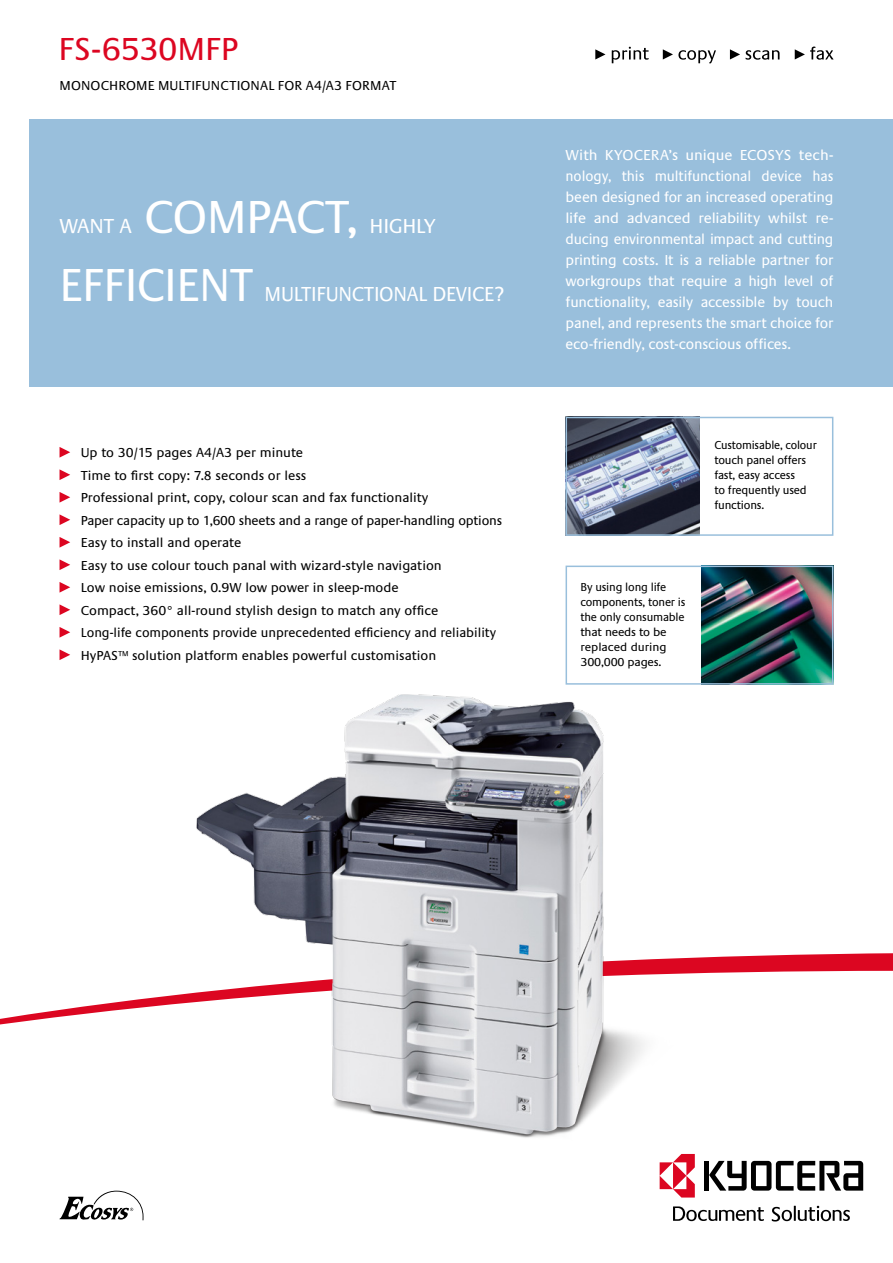
<style>
.page{position:relative;width:893px;height:1263px;background:#fff}
.page>*{position:absolute;margin:0;border:0;box-sizing:border-box;transform-origin:0 0}
.t1{font:48px "Praxis EF";letter-spacing:-.015em;color:#fff;scale:.94 1}
.t2{font:48px "Praxis EF";letter-spacing:-.015em;color:#fff}
.t3{font:33px "Praxis EF";letter-spacing:-.015em;color:#dc0621}
.t4{font:21px "Praxis EF";letter-spacing:-.015em;color:#fff;scale:.94 1}
.t5{font:21px "Praxis EF";letter-spacing:-.015em;color:#fff}
.t6{font:15px/21px "Praxis EF";letter-spacing:-.015em;color:#fff;text-align:justify}
.t7{font:13.5px "Praxis EF";color:#000}
.t8{font:12px/15px "Praxis EF";letter-spacing:-.015em;color:#000;scale:.95 1}
.t9{font:12px/15px "Praxis EF";letter-spacing:-.015em;color:#000;scale:.93 1}
</style>
<div class="page">
<img style="left:702px;top:569px;width:128px;height:113px">
<img style="left:569px;top:420px;width:130px;height:113px">
<div style="left:566px;top:566px;width:267px;height:119px;border:2px solid #99bfdc"></div>
<div style="left:30px;top:119px;width:863px;height:268px;background:#99bfdc"></div>
<svg style="left:678px;top:953px;width:215px;height:18px;background:#e0253d"></svg>
<svg style="left:0;top:971px;width:864px;height:200px"></svg>
<div style="left:566px;top:417px;width:267px;height:119px;border:2px solid #99bfdc"></div>
<img style="left:195px;top:694px;width:483px;height:477px">
<svg style="left:795px;top:47px;width:38px;height:13px"></svg>
<svg style="left:746px;top:50px;width:33px;height:10px"></svg>
<svg style="left:595px;top:49px;width:10px;height:11px"></svg>
<svg style="left:663px;top:49px;width:53px;height:14px"></svg>
<svg style="left:612px;top:47px;width:37px;height:16px"></svg>
<svg style="left:730px;top:49px;width:10px;height:11px"></svg>
<svg style="left:60px;top:447px;width:10px;height:11px"></svg>
<svg style="left:60px;top:469px;width:10px;height:11px"></svg>
<svg style="left:60px;top:492px;width:10px;height:11px"></svg>
<svg style="left:60px;top:514px;width:10px;height:11px"></svg>
<svg style="left:60px;top:537px;width:10px;height:11px"></svg>
<svg style="left:60px;top:559px;width:10px;height:11px"></svg>
<svg style="left:60px;top:582px;width:10px;height:11px"></svg>
<svg style="left:60px;top:604px;width:10px;height:11px"></svg>
<svg style="left:60px;top:627px;width:10px;height:11px"></svg>
<svg style="left:60px;top:649px;width:10px;height:11px"></svg>
<svg style="left:60px;top:1191px;width:83px;height:29px"></svg>
<div style="left:704px;top:1161px;width:5px;height:29px;background:#000"></div>
<svg style="left:660px;top:1154px;width:35px;height:43px"></svg>
<svg style="left:709px;top:1161px;width:154px;height:29px"></svg>
<svg style="left:772px;top:1206px;width:78px;height:15px"></svg>
<svg style="left:673px;top:1206px;width:91px;height:15px"></svg>
<h2 class="t3" style="left:58px;top:31px;width:181px">FS-6530MFP</h2>
<p class="t7" style="left:60px;top:78px;width:338px">Monochrom e Multifunctional for A4/A3 Format</p>
<h3 class="t5" style="left:60px;top:215px;width:74px">Want a</h3>
<h1 class="t2" style="left:144px;top:191px;width:215px">compact,</h1>
<h3 class="t5" style="left:370px;top:215px;width:68px">highly</h3>
<h1 class="t1" style="left:60px;top:259px;width:208px">efficient</h1>
<h3 class="t4" style="left:265px;top:282px;width:256px">m ultifunctional DEVICE?</h3>
<p class="t7" style="left:70px;top:445px;width:234px">U p to 30/15 pages A4/A3 per minute</p>
<p class="t7" style="left:70px;top:468px;width:238px">Time to first copy: 7.8 seconds or less</p>
<p class="t7" style="left:81px;top:490px;width:349px">Professional print, copy, colour scan and fax functionality</p>
<p class="t7" style="left:81px;top:513px;width:423px">Paper capacity up to 1,600 sheets and a range of paper-handling options</p>
<p class="t7" style="left:70px;top:535px;width:173px">Easy to install and operate</p>
<p class="t7" style="left:70px;top:558px;width:373px">Easy to use colour touch panal with wizard-style navigation</p>
<p class="t7" style="left:70px;top:580px;width:330px">Low noise emissions, 0.9W low power in sleep-mode</p>
<p class="t7" style="left:70px;top:603px;width:370px">Compact, 360° all-round stylish design to match any office</p>
<p class="t7" style="left:81px;top:625px;width:417px">Long-life components provide unprecedented efficiency and reliability</p>
<p class="t7" style="left:70px;top:648px;width:367px">HyPAS™ solution platform enables powerful customisation</p>
<p class="t6" style="left:566px;top:145px;width:59px">With KYOCERA</p>
<p class="t6" style="left:669px;top:145px;width:81px">’s unique ECO</p>
<p class="t6" style="left:565px;top:145px;width:269px;text-indent:202px">SYS tech&shy;nology, this multifunctional device has been designed for an increased operating life and advanced reliability whilst re&shy;ducing environmental impact and cutting printing costs. It is a reliable partner for workgroups that require a high level of functionality, easily accessible by touch panel, and represents the smart choice for eco-friendly, cost-conscious offices.</p>
<p class="t8" style="left:580px;top:579px;width:112px">By using long life components, toner is the only consumable that needs to be replaced during<br>300,000 pages.</p>
<p class="t9" style="left:714px;top:438px;width:112px">Customisable, colour touch panel offers fast, easy access<br>to frequently used functions.</p>
</div>
